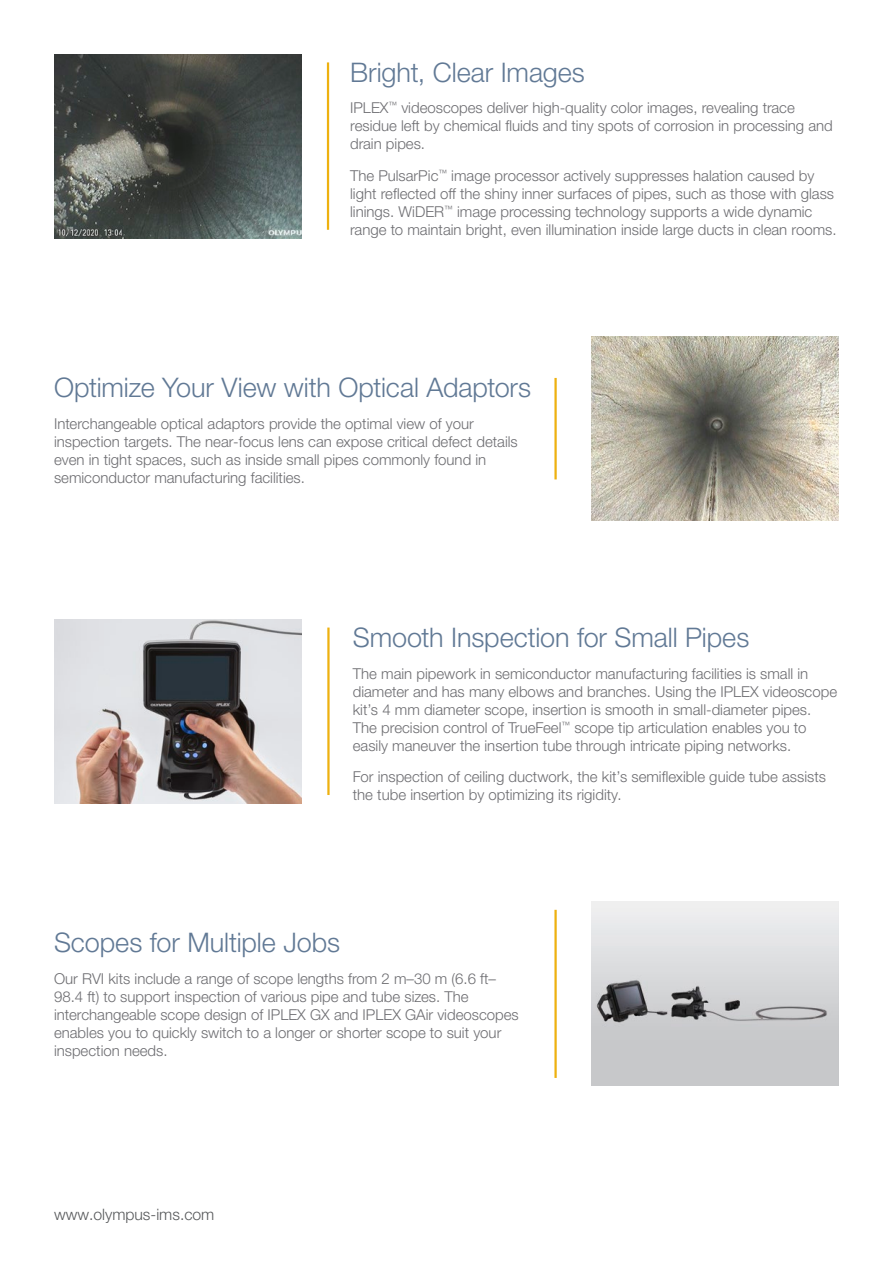
<style>
.page{position:relative;width:893px;height:1263px;background:#fff}
.page>*{position:absolute;margin:0;border:0;box-sizing:border-box;transform-origin:0 0}
.Title_3{font:300 27px "Helvetica Neue LTW1 G";letter-spacing:-.005em;color:#617995}
.t1{font:300 15.75px "Helvetica Neue LTW1 G";color:#57595b}
.Text{font:300 15px/18px "Helvetica Neue LTW1 G";color:#6d6d71}
</style>
<div class="page">
<img style="left:592px;top:902px;width:247px;height:184px">
<hr style="left:554px;top:910px;width:3px;height:168px;background:#eeb110">
<img style="left:54px;top:619px;width:247px;height:184px">
<hr style="left:327px;top:627px;width:3px;height:168px;background:#eeb110">
<img style="left:592px;top:337px;width:247px;height:184px">
<hr style="left:554px;top:378px;width:3px;height:101px;background:#eeb110">
<img style="left:54px;top:54px;width:247px;height:184px">
<hr style="left:327px;top:62px;width:2px;height:168px;background:#eeb110">
<p class="Title_3" style="left:350px;top:56px;width:236px">Bright, Clear Images</p>
<p class="Text" style="left:350px;top:99px;width:484px">IPLEX<sup>™</sup> videoscopes deliver high-quality color images, revealing trace residue left by chemical fluids and tiny spots of corrosion in processing and drain pipes.</p>
<p class="Text" style="left:350px;top:167px;width:488px">The PulsarPic<sup>™</sup> image processor actively suppresses halation caused by light reflected off the shiny inner surfaces of pipes, such as those with glass linings. WiDER<sup>™</sup> image processing technology supports a wide dynamic range to maintain bright, even illumination inside large ducts in clean rooms.</p>
<p class="Title_3" style="left:54px;top:371px;width:479px">Optimize Your View with Optical Adaptors</p>
<p class="Text" style="left:54px;top:414px;width:465px">Interchangeable optical adaptors provide the optimal view of your inspection targets. The near-focus lens can expose critical defect details even in tight spaces, such as inside small pipes commonly found in semiconductor manufacturing facilities.</p>
<p class="Title_3" style="left:353px;top:621px;width:398px">Smooth Inspection for Small Pipes</p>
<p class="Text" style="left:353px;top:664px;width:486px">The main pipework in semiconductor manufacturing facilities is small in diameter and has many elbows and branches. Using the IPLEX videoscope kit’s 4 mm diameter scope, insertion is smooth in small-diameter pipes.<br>The precision control of TrueFeel<sup>™</sup> scope tip articulation enables you to easily maneuver the insertion tube through intricate piping networks.</p>
<p class="Text" style="left:353px;top:768px;width:475px">For inspection of ceiling ductwork, the kit’s semiflexible guide tube assists the tube insertion by optimizing its rigidity.</p>
<p class="Title_3" style="left:54px;top:926px;width:287px">Scopes for Multiple Jobs</p>
<p class="Text" style="left:54px;top:969px;width:466px">Our RVI kits include a range of scope lengths from 2 m–30 m (6.6 ft– 98.4 ft) to support inspection of various pipe and tube sizes. The interchangeable scope design of IPLEX GX and IPLEX GAir videoscopes enables you to quickly switch to a longer or shorter scope to suit your inspection needs.</p>
<p class="t1" style="left:54px;top:1205px;width:162px">www.olympus-ims.com</p>
</div>
